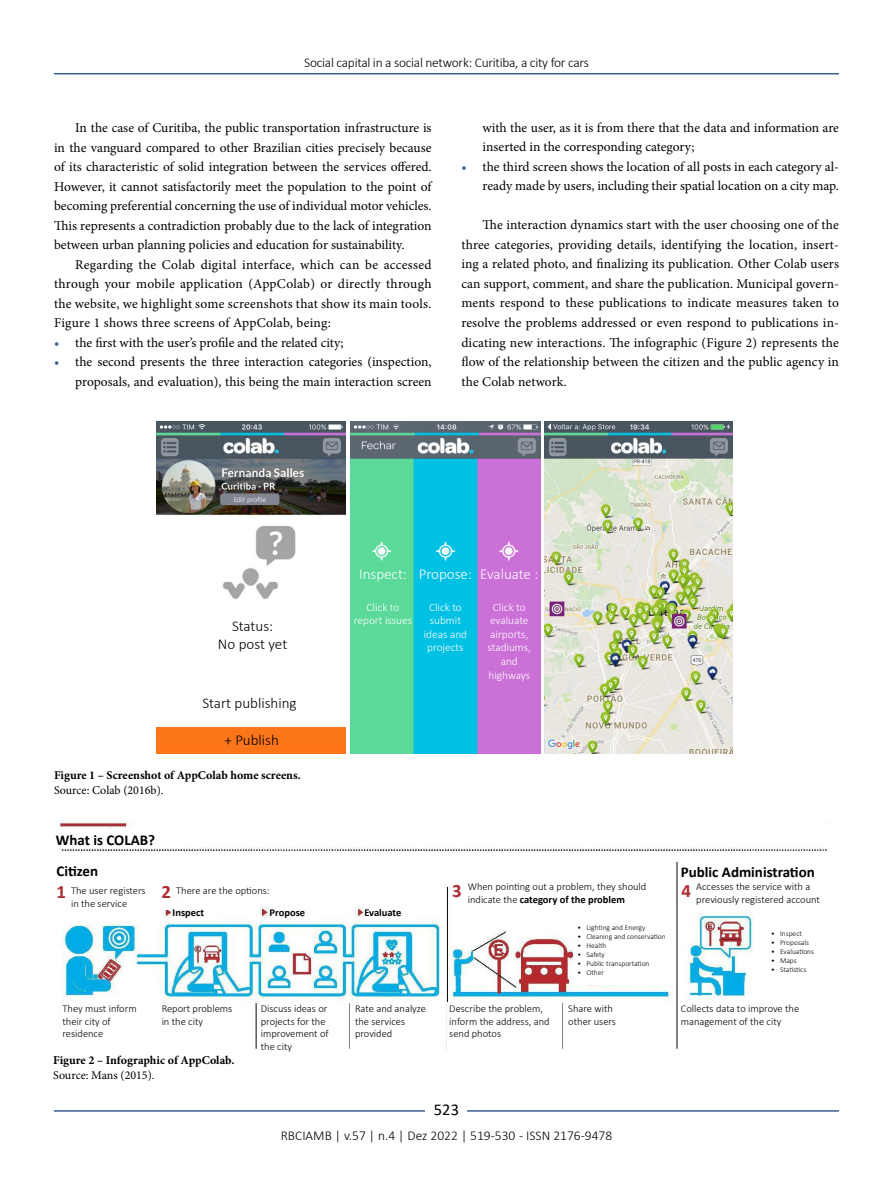
<style>
.page{position:relative;width:893px;height:1191px;background:#fff}
.page>*{position:absolute;margin:0;border:0;box-sizing:border-box;transform-origin:0 0}
.t1{font:700 18.9px "Calibri";color:#af2c35}
.t2{font:16.5px "Calibri";color:#000}
.t3{font:300 15px/18.1px "Calibri";color:#000;text-align:center}
.t4{font:700 15px/31px "Calibri";color:#000}
.t5{font:300 15px "Calibri";color:#fff}
.t6{font:13.5px/19.5px "Minion Pro";color:#000;text-align:justify}
.t7{font:300 13.5px "Calibri";letter-spacing:-.02em;color:#000}
.t8{font:300 13.5px "Calibri";color:#000}
.t9{font:700 12px "Minion Pro";color:#000}
.t10{font:12px "Minion Pro";color:#000}
.t11{font:300 11.25px/13.5px "Calibri";color:#fff;text-align:center}
.t12{font:300 10.5px/12.6px "Calibri";color:#000}
.t13{font:700 10.5px "Calibri";color:#000}
.t14{font:300 7.5px "Calibri";color:#000}
.t15{font:300 7.5px "Calibri";color:#fff}
.s1{color:#365f92}
.s2{font-weight:700}
.s3{font-weight:700;font-size:18.9px;color:#af2c35}
</style>
<div class="page">
<hr style="left:54px;top:73px;width:785px;height:1px;background:#365f92">
<hr style="left:54px;top:1110px;width:785px;height:1px;background:#365f92">
<div style="left:426px;top:1096px;width:41px;height:26px;background:#fff"></div>
<img style="left:157px;top:422px;width:189px;height:331px">
<img style="left:351px;top:421px;width:189px;height:332px">
<img style="left:544px;top:421px;width:189px;height:332px">
<div style="left:171px;top:620px;width:163px;height:49px;background:#fff"></div>
<div style="left:155px;top:684px;width:189px;height:36px;background:#fff"></div>
<div style="left:160px;top:731px;width:184px;height:16px;background:#fd7519"></div>
<div style="left:354px;top:568px;width:58px;height:86px;background:#5bd999"></div>
<div style="left:415px;top:568px;width:61px;height:86px;background:#00c0e4"></div>
<div style="left:478px;top:568px;width:62px;height:110px;background:#cb70d7"></div>
<div style="left:226px;top:496px;width:50px;height:8px;background:#808591"></div>
<img style="left:57px;top:820px;width:771px;height:229px">
<div style="left:56px;top:830px;width:127px;height:17px;background:#fff"></div>
<div style="left:57px;top:861px;width:50px;height:18px;background:#fff"></div>
<div style="left:681px;top:861px;width:134px;height:20px;background:#fff"></div>
<div style="left:57px;top:883px;width:14px;height:26px;background:#fff"></div>
<div style="left:162px;top:883px;width:14px;height:26px;background:#fff"></div>
<div style="left:452px;top:883px;width:15px;height:26px;background:#fff"></div>
<div style="left:682px;top:883px;width:14px;height:26px;background:#fff"></div>
<div style="left:71px;top:886px;width:78px;height:23px;background:#fff"></div>
<div style="left:176px;top:886px;width:94px;height:11px;background:#fff"></div>
<div style="left:468px;top:882px;width:189px;height:27px;background:#fff"></div>
<div style="left:696px;top:882px;width:142px;height:27px;background:#fff"></div>
<div style="left:60px;top:1002px;width:83px;height:41px;background:#fff"></div>
<div style="left:160px;top:1002px;width:82px;height:41px;background:#fff"></div>
<div style="left:259px;top:1002px;width:87px;height:49px;background:#fff"></div>
<div style="left:353px;top:1002px;width:87px;height:49px;background:#fff"></div>
<div style="left:447px;top:1002px;width:108px;height:49px;background:#fff"></div>
<div style="left:566px;top:1002px;width:108px;height:49px;background:#fff"></div>
<div style="left:679px;top:1002px;width:152px;height:49px;background:#fff"></div>
<div style="left:173px;top:902px;width:46px;height:18px;background:#fff"></div>
<div style="left:270px;top:902px;width:50px;height:18px;background:#fff"></div>
<div style="left:364px;top:902px;width:51px;height:18px;background:#fff"></div>
<div style="left:577px;top:914px;width:97px;height:71px;background:#fff"></div>
<div style="left:771px;top:915px;width:60px;height:71px;background:#fff"></div>
<p class="t7" style="left:304px;top:54px;width:286px">Social capital in a social network: Curitiba, a city for cars</p>
<p class="t6" style="left:54px;top:118px;width:379px;text-indent:21px">In the case of Curitiba, the public transportation infrastructure is in the vanguard compared to other Brazilian cities precisely because of its characteristic of solid integration between the services offered.<br>However, it cannot satisfactorily meet the population to the point of becoming preferential concerning the use of individual motor vehicles.<br>This represents a contradiction probably due to the lack of integration between urban planning policies and education for sustainability.</p>
<p class="t6" style="left:54px;top:254px;width:379px;text-indent:21px">Regarding the Colab digital interface, which can be accessed through your mobile application (AppColab) or directly through the website, we highlight some screenshots that show its main tools.<br>Figure 1 shows three screens of AppColab, being:</p>
<p class="t6" style="left:54px;top:332px;width:291px"><span class="s1">•</span> the first with the user’s profile and the related city;</p>
<p class="t6" style="left:54px;top:352px;width:379px;text-align:right"><span class="s1">•</span> the second presents the three interaction categories (inspection, proposals, and evaluation), this being the main interaction screen</p>
<p class="t6" style="left:483px;top:118px;width:358px">with the user, as it is from there that the data and information are inserted in the corresponding category;</p>
<p class="t6" style="left:461px;top:157px;width:379px;text-align:right"><span class="s1">•</span> the third screen shows the location of all posts in each category al&shy;ready made by users, including their spatial location on a city map.</p>
<p class="t6" style="left:461px;top:215px;width:379px;text-indent:21px">The interaction dynamics start with the user choosing one of the three categories, providing details, identifying the location, insert&shy;ing a related photo, and finalizing its publication. Other Colab users can support, comment, and share the publication. Municipal govern&shy;ments respond to these publications to indicate measures taken to resolve the problems addressed or even respond to publications in&shy;dicating new interactions. The infographic (Figure 2) represents the flow of the relationship between the citizen and the public agency in the Colab network.</p>
<p class="t15" style="left:234px;top:495px;width:34px">Edit profile</p>
<p class="t3" style="left:218px;top:617px;width:71px">Status:<br>No post yet</p>
<p class="t3" style="left:202px;top:693px;width:96px">Start publishing</p>
<p class="t3" style="left:225px;top:730px;width:56px">+ Publish</p>
<p class="t9" style="left:54px;top:766px;width:248px">Figure 1 – Screenshot of AppColab home screens.</p>
<p class="t10" style="left:54px;top:782px;width:111px">Source: Colab (2016b).</p>
<p class="t4" style="left:56px;top:823px;width:101px">What is COLAB?<br>Citizen</p>
<p class="t5" style="left:359px;top:565px;width:49px">Inspect:</p>
<p class="t11" style="left:354px;top:600px;width:60px">Click to report issues</p>
<p class="t5" style="left:419px;top:565px;width:55px">Propose:</p>
<p class="t11" style="left:424px;top:600px;width:45px">Click to submit ideas and projects</p>
<p class="t5" style="left:480px;top:565px;width:60px">Evaluate :</p>
<p class="t11" style="left:488px;top:600px;width:45px">Click to evaluate airports, stadiums, and highways</p>
<p class="t4" style="left:681px;top:856px;width:136px">Public Administration</p>
<p class="t12" style="left:176px;top:884px;width:95px">There are the options:</p>
<p class="t12" style="left:468px;top:880px;width:180px">When pointing out a problem, they should indicate the <span class="s2">category of the problem</span></p>
<p class="t12" style="left:696px;top:880px;width:125px">Accesses the service with a previously registered account</p>
<p class="t12" style="left:57px;top:884px;width:116px"><span class="s3">1</span> The user registers <span class="s3">2</span></p>
<h1 class="t1" style="left:452px;top:877px;width:11px">3</h1>
<h1 class="t1" style="left:682px;top:877px;width:11px">4</h1>
<p class="t12" style="left:71px;top:896px;width:58px">in the service</p>
<p class="t13" style="left:173px;top:904px;width:33px">Inspect</p>
<p class="t13" style="left:270px;top:904px;width:37px">Propose</p>
<p class="t13" style="left:364px;top:904px;width:38px">Evaluate</p>
<p class="t14" style="left:577px;top:923px;width:69px">• Lighting and Energy</p>
<p class="t14" style="left:577px;top:932px;width:90px">• Cleaning and conservation</p>
<p class="t14" style="left:577px;top:941px;width:30px">• Health</p>
<p class="t14" style="left:577px;top:950px;width:29px">• Safety</p>
<p class="t14" style="left:577px;top:959px;width:74px">• Public transportation</p>
<p class="t14" style="left:577px;top:968px;width:28px">• Other</p>
<p class="t14" style="left:771px;top:928px;width:32px">• Inspect</p>
<p class="t14" style="left:771px;top:937px;width:39px">• Proposals</p>
<p class="t14" style="left:771px;top:946px;width:45px">• Evaluations</p>
<p class="t14" style="left:771px;top:955px;width:27px">• Maps</p>
<p class="t14" style="left:771px;top:964px;width:37px">• Statistics</p>
<p class="t12" style="left:63px;top:1002px;width:76px">They must inform their city of residence</p>
<p class="t12" style="left:162px;top:1002px;width:72px">Report problems in the city</p>
<p class="t12" style="left:261px;top:1002px;width:69px">Discuss ideas or projects for the improvement of the city</p>
<p class="t12" style="left:355px;top:1002px;width:72px">Rate and analyze the services provided</p>
<p class="t12" style="left:449px;top:1002px;width:102px">Describe the problem, inform the address, and send photos</p>
<p class="t12" style="left:568px;top:1002px;width:49px">Share with other users</p>
<p class="t12" style="left:681px;top:1002px;width:120px">Collects data to improve the management of the city</p>
<p class="t9" style="left:53px;top:1051px;width:183px">Figure 2 – Infographic of AppColab.</p>
<p class="t10" style="left:53px;top:1067px;width:103px">Source: Mans (2015).</p>
<p class="t2" style="left:434px;top:1098px;width:27px">523</p>
<p class="t8" style="left:281px;top:1126px;width:333px">RBCIAMB | v.57 | n.4 | Dez 2022 | 519-530 - ISSN 2176-9478</p>
</div>
